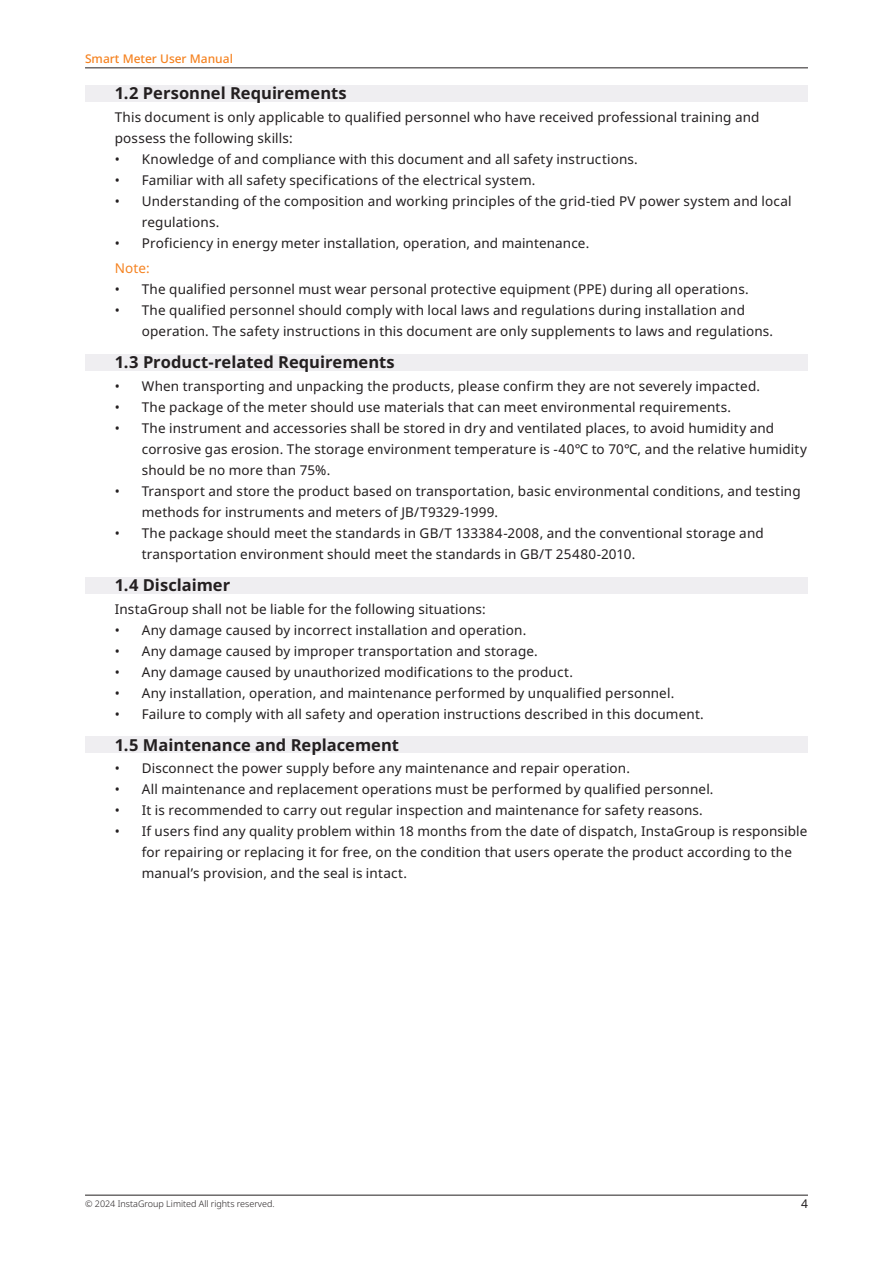
<style>
.page{position:relative;width:893px;height:1263px;background:#fff}
.page>*{position:absolute;margin:0;border:0;box-sizing:border-box;transform-origin:0 0}
.段落样式2{font:700 16.5px "Noto Sans";color:#231f20}
.Body{font:13.5px/21px "Noto Sans";letter-spacing:.01em;color:#231f20}
.Body-2{font:13.5px "Noto Sans";color:#f58220}
.t1{font:500 12px "Noto Sans";color:#f58220}
.t2{font:12px "Noto Sans";color:#231f20}
.t3{font:300 9px "Noto Sans";color:#231f20}
</style>
<div class="page">
<hr style="left:85px;top:1195px;width:723px;height:1px;background:#231f20">
<hr style="left:85px;top:68px;width:723px;height:1px;background:#231f20">
<div style="left:85px;top:85px;width:723px;height:17px;background:#efeef1"></div>
<div style="left:85px;top:354px;width:723px;height:17px;background:#efeef1"></div>
<div style="left:85px;top:577px;width:723px;height:16px;background:#efeef1"></div>
<div style="left:85px;top:737px;width:723px;height:16px;background:#efeef1"></div>
<p class="t1" style="left:85px;top:50px;width:149px">Smart Meter User Manual</p>
<p class="段落样式2" style="left:115px;top:82px;width:233px">1.2 Personnel Requirements</p>
<p class="Body" style="left:115px;top:107px;width:646px">This document is only applicable to qualified personnel who have received professional training and possess the following skills:</p>
<p class="Body" style="left:115px;top:149px;width:524px">• Knowledge of and compliance with this document and all safety instructions.</p>
<p class="Body" style="left:115px;top:170px;width:422px">• Familiar with all safety specifications of the electrical system.</p>
<p class="Body" style="left:142px;top:191px;width:651px;text-indent:-27px">• Understanding of the composition and working principles of the grid-tied PV power system and local regulations.</p>
<p class="Body" style="left:115px;top:233px;width:476px">• Proficiency in energy meter installation, operation, and maintenance.</p>
<p class="Body-2" style="left:115px;top:259px;width:36px">Note:</p>
<p class="Body" style="left:115px;top:279px;width:635px">• The qualified personnel must wear personal protective equipment (PPE) during all operations.</p>
<p class="Body" style="left:142px;top:300px;width:633px;text-indent:-27px">• The qualified personnel should comply with local laws and regulations during installation and operation. The safety instructions in this document are only supplements to laws and regulations.</p>
<p class="段落样式2" style="left:115px;top:351px;width:281px">1.3 Product-related Requirements</p>
<p class="Body" style="left:115px;top:376px;width:647px">• When transporting and unpacking the products, please confirm they are not severely impacted.</p>
<p class="Body" style="left:115px;top:397px;width:618px">• The package of the meter should use materials that can meet environmental requirements.</p>
<p class="Body" style="left:142px;top:418px;width:667px;text-indent:-27px">• The instrument and accessories shall be stored in dry and ventilated places, to avoid humidity and corrosive gas erosion. The storage environment temperature is -40℃ to 70℃, and the relative humidity should be no more than 75%.</p>
<p class="Body" style="left:142px;top:481px;width:660px;text-indent:-27px">• Transport and store the product based on transportation, basic environmental conditions, and testing methods for instruments and meters of JB/T9329-1999.</p>
<p class="Body" style="left:142px;top:523px;width:623px;text-indent:-27px">• The package should meet the standards in GB/T 133384-2008, and the conventional storage and transportation environment should meet the standards in GB/T 25480-2010.</p>
<p class="段落样式2" style="left:115px;top:573px;width:117px">1.4 Disclaimer</p>
<p class="Body" style="left:115px;top:599px;width:372px">InstaGroup shall not be liable for the following situations:</p>
<p class="Body" style="left:115px;top:620px;width:413px">• Any damage caused by incorrect installation and operation.</p>
<p class="Body" style="left:115px;top:641px;width:424px">• Any damage caused by improper transportation and storage.</p>
<p class="Body" style="left:115px;top:662px;width:460px">• Any damage caused by unauthorized modifications to the product.</p>
<p class="Body" style="left:115px;top:683px;width:561px">• Any installation, operation, and maintenance performed by unqualified personnel.</p>
<p class="Body" style="left:115px;top:704px;width:590px">• Failure to comply with all safety and operation instructions described in this document.</p>
<p class="段落样式2" style="left:115px;top:733px;width:286px">1.5 Maintenance and Replacement</p>
<p class="Body" style="left:115px;top:758px;width:517px">• Disconnect the power supply before any maintenance and repair operation.</p>
<p class="Body" style="left:115px;top:779px;width:600px">• All maintenance and replacement operations must be performed by qualified personnel.</p>
<p class="Body" style="left:115px;top:800px;width:590px">• It is recommended to carry out regular inspection and maintenance for safety reasons.</p>
<p class="Body" style="left:142px;top:821px;width:667px;text-indent:-27px">• If users find any quality problem within 18 months from the date of dispatch, InstaGroup is responsible for repairing or replacing it for free, on the condition that users operate the product according to the manual’s provision, and the seal is intact.</p>
<p class="t3" style="left:85px;top:1197px;width:191px">© 2024 InstaGroup Limited All rights reserved.</p>
<p class="t2" style="left:801px;top:1195px;width:8px">4</p>
</div>
